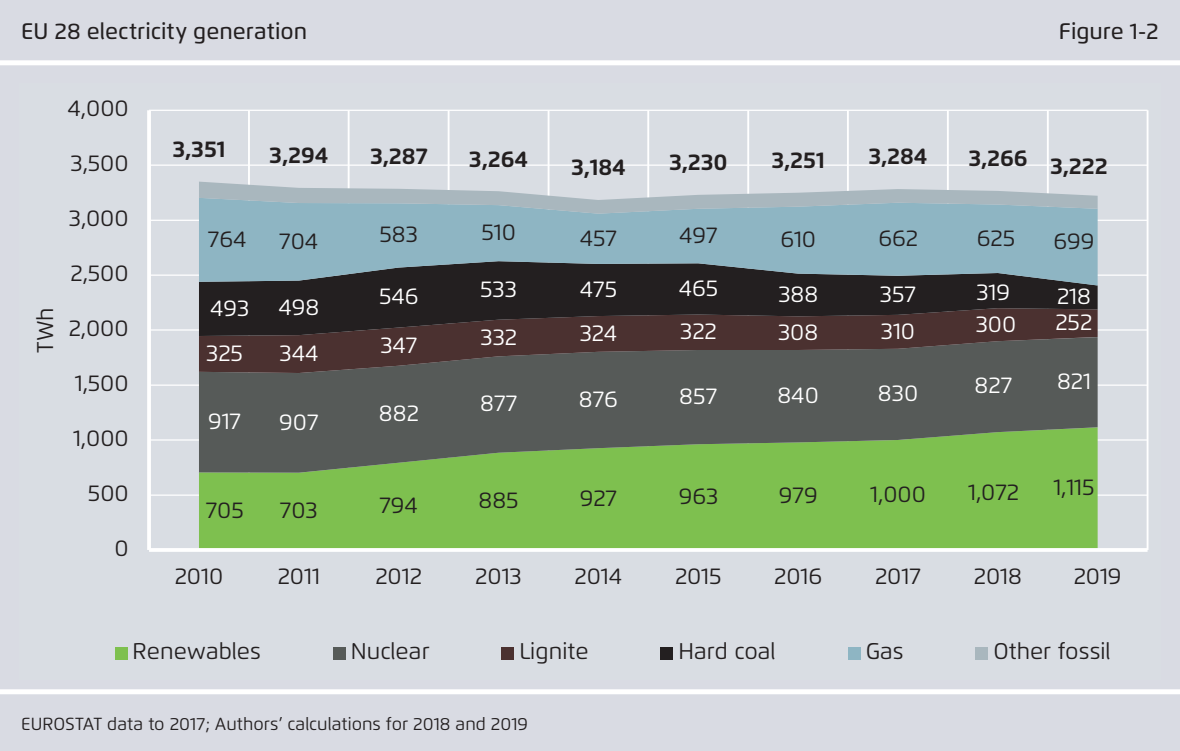
<style>
.page{position:relative;width:1180px;height:751px;background:#d9dbe3}
.page>*{position:absolute;margin:0;border:0;box-sizing:border-box;transform-origin:0 0}
.t1{font:22.75px "Flexo";color:#231f20}
.t2{font:22.75px "Flexo";letter-spacing:-.005em;color:#fff}
.t3{font:700 22.75px "Flexo";color:#231f20}
.t4{font:500 22.5px "Flexo";color:#231f20}
.t5{font:17.5px "Flexo";color:#231f20}
</style>
<div class="page">
<div style="left:0;top:60px;width:1180px;height:5px;background:#fff"></div>
<div style="left:0;top:689px;width:1180px;height:5px;background:#fff"></div>
<hr style="left:149px;top:494px;width:998px;height:2px;background:#fff">
<hr style="left:149px;top:439px;width:998px;height:1px;background:#fff">
<hr style="left:149px;top:384px;width:998px;height:2px;background:#fff">
<hr style="left:149px;top:329px;width:998px;height:2px;background:#fff">
<hr style="left:149px;top:274px;width:998px;height:2px;background:#fff">
<hr style="left:149px;top:220px;width:998px;height:1px;background:#fff">
<hr style="left:149px;top:164px;width:998px;height:2px;background:#fff">
<hr style="left:149px;top:110px;width:998px;height:1px;background:#fff">
<hr style="left:248px;top:110px;width:2px;height:440px;background:#fff">
<hr style="left:348px;top:110px;width:2px;height:440px;background:#fff">
<hr style="left:448px;top:110px;width:2px;height:440px;background:#fff">
<hr style="left:548px;top:110px;width:1px;height:440px;background:#fff">
<hr style="left:647px;top:110px;width:2px;height:440px;background:#fff">
<hr style="left:747px;top:110px;width:2px;height:440px;background:#fff">
<hr style="left:847px;top:110px;width:2px;height:440px;background:#fff">
<hr style="left:947px;top:110px;width:2px;height:440px;background:#fff">
<hr style="left:1047px;top:110px;width:2px;height:440px;background:#fff">
<hr style="left:1147px;top:110px;width:1px;height:440px;background:#fff">
<div style="left:199px;top:473px;width:899px;height:75px;background:#7ec04f"></div>
<svg style="left:199px;top:373px;width:899px;height:100px;background:#5f7256"></svg>
<svg style="left:199px;top:336px;width:899px;height:37px;background:#514544"></svg>
<svg style="left:199px;top:285px;width:899px;height:51px;background:#302525"></svg>
<svg style="left:199px;top:214px;width:899px;height:71px;background:#7a98a4"></svg>
<svg style="left:199px;top:182px;width:899px;height:32px"></svg>
<hr style="left:147px;top:110px;width:4px;height:440px;background:#fff">
<hr style="left:149px;top:548px;width:998px;height:4px;background:#fff">
<div style="left:115px;top:647px;width:12px;height:12px;background:#7ec04f"></div>
<div style="left:333px;top:647px;width:12px;height:12px;background:#565a58"></div>
<div style="left:502px;top:647px;width:12px;height:12px;background:#4b3130"></div>
<div style="left:661px;top:647px;width:12px;height:12px;background:#231f20"></div>
<div style="left:848px;top:647px;width:12px;height:12px;background:#8eb5c3"></div>
<div style="left:976px;top:647px;width:12px;height:12px;background:#a9b7be"></div>
<p class="t4" style="left:21px;top:18px;width:287px">EU 28 electricity generation</p>
<p class="t4" style="left:1059px;top:18px;width:101px">Figure 1-2</p>
<p class="t1" style="left:31px;top:353px;width:47px;rotate:-90deg">TWh</p>
<p class="t1" style="left:68px;top:94px;width:63px">4,000</p>
<p class="t1" style="left:71px;top:149px;width:60px">3,500</p>
<p class="t1" style="left:69px;top:204px;width:61px">3,000</p>
<p class="t1" style="left:71px;top:259px;width:60px">2,500</p>
<p class="t1" style="left:69px;top:314px;width:61px">2,000</p>
<p class="t1" style="left:75px;top:369px;width:55px">1,500</p>
<p class="t1" style="left:73px;top:424px;width:57px">1,000</p>
<p class="t1" style="left:88px;top:479px;width:42px">500</p>
<p class="t1" style="left:115px;top:534px;width:16px">0</p>
<p class="t3" style="left:172px;top:135px;width:55px">3,351</p>
<p class="t3" style="left:269px;top:141px;width:60px">3,294</p>
<p class="t3" style="left:370px;top:142px;width:59px">3,287</p>
<p class="t3" style="left:469px;top:145px;width:61px">3,264</p>
<p class="t3" style="left:571px;top:153px;width:56px">3,184</p>
<p class="t3" style="left:669px;top:148px;width:60px">3,230</p>
<p class="t3" style="left:771px;top:146px;width:55px">3,251</p>
<p class="t3" style="left:868px;top:143px;width:61px">3,284</p>
<p class="t3" style="left:968px;top:148px;width:141px">3,266 3,222</p>
<p class="t1" style="left:208px;top:225px;width:40px">764</p>
<p class="t1" style="left:279px;top:227px;width:41px">704</p>
<p class="t1" style="left:379px;top:220px;width:40px">583</p>
<p class="t1" style="left:481px;top:218px;width:36px">510</p>
<p class="t1" style="left:580px;top:224px;width:39px">457</p>
<p class="t1" style="left:679px;top:221px;width:40px">497</p>
<p class="t1" style="left:780px;top:225px;width:37px">610</p>
<p class="t1" style="left:878px;top:224px;width:41px">662</p>
<p class="t1" style="left:977px;top:224px;width:40px">625</p>
<p class="t1" style="left:1053px;top:228px;width:42px">699</p>
<p class="t2" style="left:379px;top:283px;width:41px">546</p>
<p class="t2" style="left:480px;top:275px;width:38px">533</p>
<p class="t2" style="left:580px;top:275px;width:39px">475</p>
<p class="t2" style="left:679px;top:274px;width:41px">465</p>
<p class="t2" style="left:778px;top:280px;width:41px">388</p>
<p class="t2" style="left:880px;top:280px;width:38px">357</p>
<p class="t2" style="left:976px;top:278px;width:35px">319</p>
<p class="t2" style="left:1057px;top:282px;width:35px">218</p>
<p class="t2" style="left:210px;top:294px;width:41px">493</p>
<p class="t2" style="left:278px;top:293px;width:42px">498</p>
<p class="t2" style="left:480px;top:323px;width:38px">332</p>
<p class="t2" style="left:580px;top:319px;width:39px">324</p>
<p class="t2" style="left:680px;top:317px;width:38px">322</p>
<p class="t2" style="left:778px;top:318px;width:42px">308</p>
<p class="t2" style="left:881px;top:317px;width:36px">310</p>
<p class="t2" style="left:976px;top:310px;width:42px">300</p>
<p class="t2" style="left:1055px;top:308px;width:38px">252</p>
<p class="t2" style="left:206px;top:339px;width:38px">325</p>
<p class="t2" style="left:280px;top:339px;width:41px">344</p>
<p class="t2" style="left:380px;top:332px;width:38px">347</p>
<p class="t2" style="left:208px;top:407px;width:34px">917</p>
<p class="t2" style="left:279px;top:408px;width:41px">907</p>
<p class="t2" style="left:379px;top:399px;width:42px">882</p>
<p class="t2" style="left:480px;top:389px;width:38px">877</p>
<p class="t2" style="left:579px;top:385px;width:41px">876</p>
<p class="t2" style="left:679px;top:382px;width:39px">857</p>
<p class="t2" style="left:777px;top:381px;width:43px">840</p>
<p class="t2" style="left:878px;top:379px;width:42px">830</p>
<p class="t2" style="left:975px;top:372px;width:39px">827</p>
<p class="t2" style="left:1057px;top:367px;width:35px">821</p>
<p class="t1" style="left:206px;top:496px;width:40px">705</p>
<p class="t1" style="left:280px;top:496px;width:39px">703</p>
<p class="t1" style="left:379px;top:491px;width:40px">794</p>
<p class="t1" style="left:478px;top:486px;width:42px">885</p>
<p class="t1" style="left:580px;top:484px;width:39px">927</p>
<p class="t1" style="left:679px;top:482px;width:41px">963</p>
<p class="t1" style="left:779px;top:481px;width:40px">979</p>
<p class="t1" style="left:870px;top:480px;width:57px">1,000</p>
<p class="t1" style="left:968px;top:478px;width:52px">1,072</p>
<p class="t1" style="left:1053px;top:474px;width:43px">1,115</p>
<p class="t1" style="left:175px;top:562px;width:50px">2010</p>
<p class="t1" style="left:278px;top:562px;width:44px">2011</p>
<p class="t1" style="left:375px;top:562px;width:48px">2012</p>
<p class="t1" style="left:475px;top:562px;width:48px">2013</p>
<p class="t1" style="left:575px;top:562px;width:49px">2014</p>
<p class="t1" style="left:675px;top:562px;width:48px">2015</p>
<p class="t1" style="left:774px;top:562px;width:50px">2016</p>
<p class="t1" style="left:875px;top:562px;width:47px">2017</p>
<p class="t1" style="left:974px;top:562px;width:49px">2018</p>
<p class="t1" style="left:1074px;top:562px;width:49px">2019</p>
<p class="t1" style="left:132px;top:637px;width:130px">Renewables</p>
<p class="t1" style="left:351px;top:637px;width:80px">Nuclear</p>
<p class="t1" style="left:519px;top:637px;width:71px">Lignite</p>
<p class="t1" style="left:678px;top:637px;width:99px">Hard coal</p>
<p class="t1" style="left:866px;top:637px;width:39px">Gas</p>
<p class="t1" style="left:993px;top:637px;width:119px">Other fossil</p>
<p class="t5" style="left:21px;top:713px;width:508px">EUROSTAT data to 2017; Authors’ calculations for 2018 and 2019</p>
</div>
